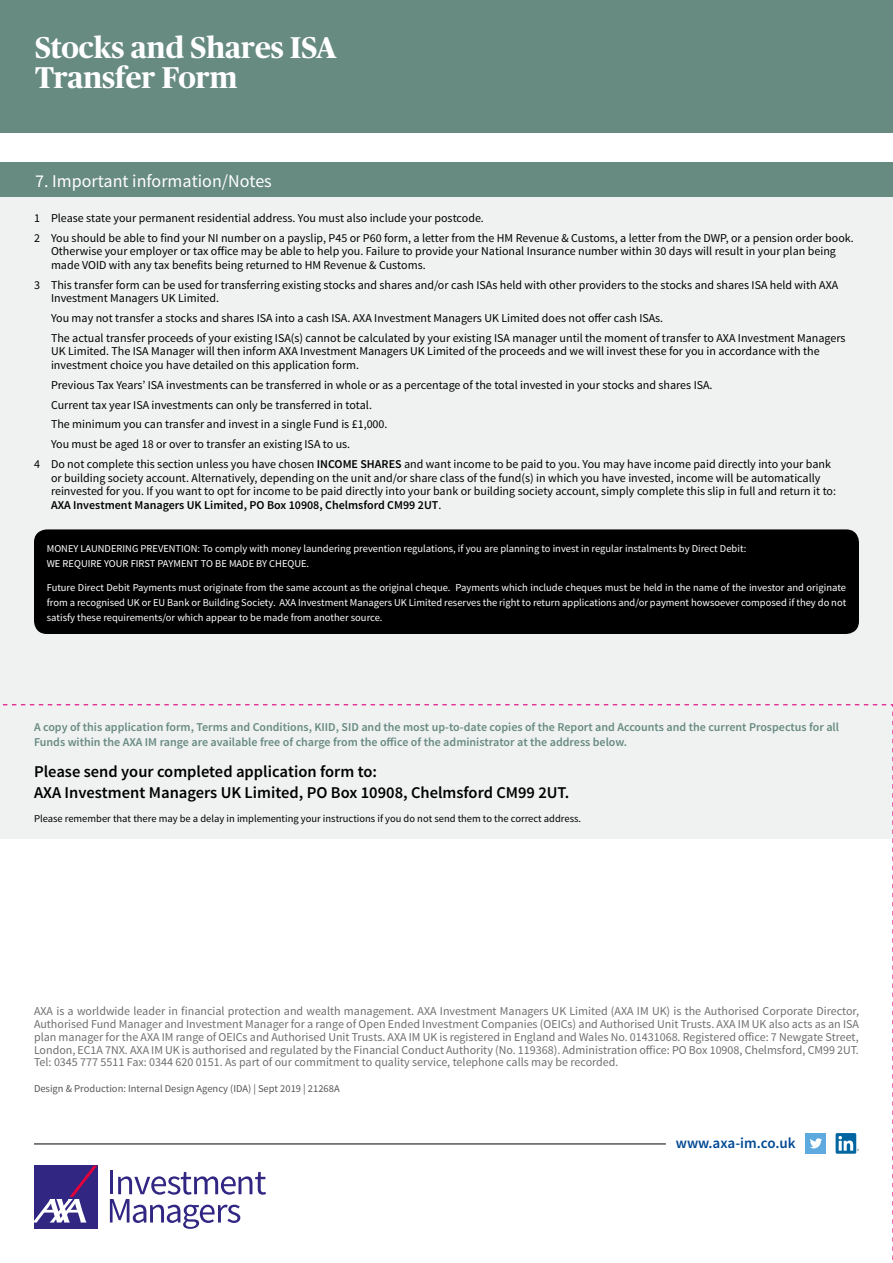
<style>
.page{position:relative;width:893px;height:1263px;background:#fff}
.page>*{position:absolute;margin:0;border:0;box-sizing:border-box;transform-origin:0 0}
.t1{font:700 30px/30px "Publico Headline";color:#fff}
.t2{font:18px "Source Sans Pro";color:#fff}
.t3{font:600 16.5px/21px "Source Sans Pro";color:#000}
.t4{font:600 15px "Source Sans Pro";color:#004994}
.t5{font:12px/13.5px "Source Sans Pro";color:#000}
.t6{font:12px/12.8px "Source Sans Pro";color:#706f6f;text-align:justify}
.t7{font:600 12px/15px "Source Sans Pro";color:#678a81}
.t8{font:10.5px/15px "Source Sans Pro";color:#fff}
.t9{font:10.5px "Source Sans Pro";color:#000}
.t10{font:10.5px "Source Sans Pro";color:#575756}
.s1{font-weight:600}
</style>
<div class="page">
<div style="left:0;top:177px;width:893px;height:662px;background:#f0f2f2"></div>
<div style="left:0;top:162px;width:893px;height:34px;background:#678a81"></div>
<div style="left:34px;top:529px;width:825px;height:105px;background:#000;border-radius:13px"></div>
<hr style="left:34px;top:1143px;width:632px;height:2px;background:#575756">
<div style="left:806px;top:1133px;width:20px;height:21px;background:#5ea9de"></div>
<svg style="left:810px;top:1138px;width:12px;height:10px"></svg>
<div style="left:836px;top:1133px;width:20px;height:21px;background:#0065a1;border-radius:2px"></div>
<svg style="left:838px;top:1136px;width:21px;height:15px"></svg>
<div style="left:0;top:0;width:893px;height:132px;background:#678a81"></div>
<div style="left:34px;top:1165px;width:63px;height:64px;background:#312783"></div>
<hr style="left:110px;top:1171px;width:3px;height:23px;background:#312783">
<svg style="left:110px;top:1172px;width:156px;height:57px"></svg>
<svg style="left:34px;top:1165px;width:63px;height:57px"></svg>
<h1 class="t1" style="left:35px;top:31px;width:303px">Stocks and Shares ISA<br>Transfer Form</h1>
<h2 class="t2" style="left:35px;top:170px;width:238px">7. Important information/Notes</h2>
<p class="t5" style="left:34px;top:208px;width:821px;line-height:19.8px">1 Please state your permanent residential address. You must also include your postcode.<br>2 You should be able to find your NI number on a payslip, P45 or P60 form, a letter from the HM Revenue &amp; Customs, a letter from the DWP, or a pension order book.</p>
<p class="t5" style="left:51px;top:245px;width:786px">Otherwise your employer or tax office may be able to help you. Failure to provide your National Insurance number within 30 days will result in your plan being made VOID with any tax benefits being returned to HM Revenue &amp; Customs.</p>
<p class="t5" style="left:51px;top:278px;width:789px;text-indent:-17px">3 This transfer form can be used for transferring existing stocks and shares and/or cash ISAs held with other providers to the stocks and shares ISA held with AXA<br>Investment Managers UK Limited.</p>
<p class="t5" style="left:51px;top:308px;width:796px;line-height:19.8px">You may not transfer a stocks and shares ISA into a cash ISA. AXA Investment Managers UK Limited does not offer cash ISAs.<br>The actual transfer proceeds of your existing ISA(s) cannot be calculated by your existing ISA manager until the moment of transfer to AXA Investment Managers</p>
<p class="t5" style="left:51px;top:345px;width:770px">UK Limited. The ISA Manager will then inform AXA Investment Managers UK Limited of the proceeds and we will invest these for you in accordance with the investment choice you have detailed on this application form.</p>
<p class="t5" style="left:51px;top:378px;width:663px">Previous Tax Years’ ISA investments can be transferred in whole or as a percentage of the total invested in your stocks and shares ISA.</p>
<p class="t5" style="left:51px;top:398px;width:322px">Current tax year ISA investments can only be transferred in total.</p>
<p class="t5" style="left:51px;top:418px;width:338px">The minimum you can transfer and invest in a single Fund is £1,000.</p>
<p class="t5" style="left:51px;top:438px;width:301px">You must be aged 18 or over to transfer an existing ISA to us.</p>
<p class="t5" style="left:34px;top:458px;width:798px">4 Do not complete this section unless you have chosen <span class="s1">INCOME SHARES</span> and want income to be paid to you. You may have income paid directly into your bank</p>
<p class="t5" style="left:51px;top:471px;width:787px">or building society account. Alternatively, depending on the unit and/or share class of the fund(s) in which you have invested, income will be automatically reinvested for you. If you want to opt for income to be paid directly into your bank or building society account, simply complete this slip in full and return it to:<br><span class="s1">AXA Investment Managers UK Limited, PO Box 10908, Chelmsford CM99 2UT</span>.</p>
<p class="t8" style="left:47px;top:541px;width:701px">MONEY LAUNDERING PREVENTION: To comply with money laundering prevention regulations, if you are planning to invest in regular instalments by Direct Debit:<br>WE REQUIRE YOUR FIRST PAYMENT TO BE MADE BY CHEQUE.</p>
<p class="t8" style="left:47px;top:580px;width:801px;text-align:justify">Future Direct Debit Payments must originate from the same account as the original cheque. Payments which include cheques must be held in the name of the investor and originate from a recognised UK or EU Bank or Building Society. AXA Investment Managers UK Limited reserves the right to return applications and/or payment howsoever composed if they do not satisfy these requirements/or which appear to be made from another source.</p>
<p class="t7" style="left:34px;top:720px;width:807px">A copy of this application form, Terms and Conditions, KIID, SID and the most up-to-date copies of the Report and Accounts and the current Prospectus for all<br>Funds within the AXA IM range are available free of charge from the office of the administrator at the address below.</p>
<h3 class="t3" style="left:34px;top:762px;width:537px">Please send your completed application form to:<br>AXA Investment Managers UK Limited, PO Box 10908, Chelmsford CM99 2UT.</h3>
<p class="t9" style="left:34px;top:812px;width:549px">Please remember that there may be a delay in implementing your instructions if you do not send them to the correct address.</p>
<p class="t6" style="left:34px;top:1005px;width:826px">AXA is a worldwide leader in financial protection and wealth management. AXA Investment Managers UK Limited (AXA IM UK) is the Authorised Corporate Director, Authorised Fund Manager and Investment Manager for a range of Open Ended Investment Companies (OEICs) and Authorised Unit Trusts. AXA IM UK also acts as an ISA plan manager for the AXA IM range of OEICs and Authorised Unit Trusts. AXA IM UK is registered in England and Wales No. 01431068. Registered office: 7 Newgate Street, London, EC1A 7NX. AXA IM UK is authorised and regulated by the Financial Conduct Authority (No. 119368). Administration office: PO Box 10908, Chelmsford, CM99 2UT.<br>Tel: 0345 777 5511 Fax: 0344 620 0151. As part of our commitment to quality service, telephone calls may be recorded.</p>
<p class="t10" style="left:34px;top:1082px;width:307px">Design &amp; Production: Internal Design Agency (IDA) | Sept 2019 | 21268A</p>
<p class="t4" style="left:676px;top:1133px;width:122px">www.axa-im.co.uk</p>
</div>
